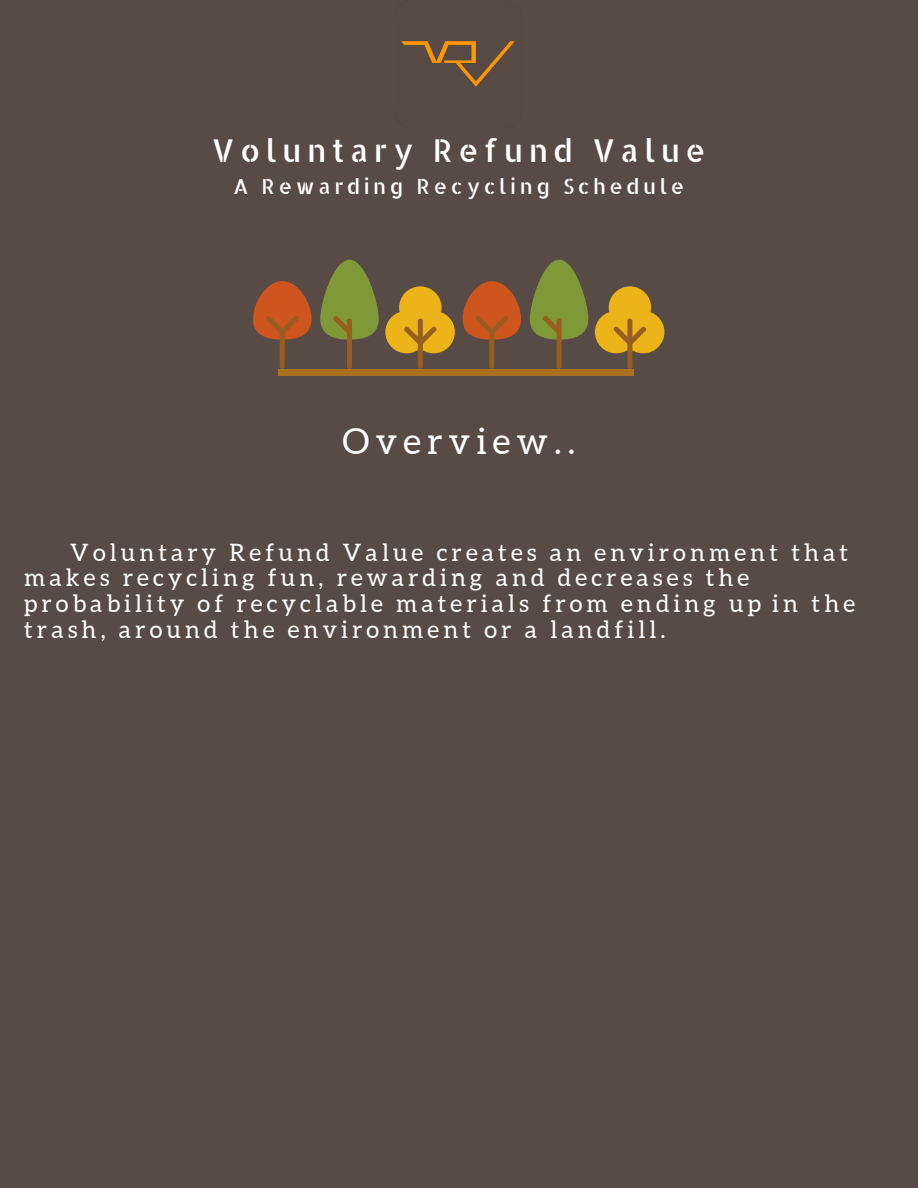
<style>
.page{position:relative;width:918px;height:1188px;background:#584a45}
.page>*{position:absolute;margin:0;border:0;box-sizing:border-box;transform-origin:0 0}
.t1{font:36px "Aleo";letter-spacing:.17em;color:#fff}
.t2{font:31.5px "Allerta Stencil";letter-spacing:.17em;color:#fff}
.t3{font:24px/25.7px "Aleo";letter-spacing:.17em;color:#fff}
.t4{font:21px "Allerta Stencil";letter-spacing:.17em;color:#fff}
</style>
<div class="page">
<img style="left:401px;top:41px;width:114px;height:46px">
<svg style="left:456px;top:573px;width:6px;height:3px"></svg>
<div style="left:278px;top:369px;width:356px;height:7px;background:#aa7122"></div>
<div style="left:399px;top:286px;width:43px;height:43px;background:#edb41a;border-radius:50%"></div>
<div style="left:385px;top:311px;width:43px;height:42px;background:#edb41a;border-radius:50%"></div>
<div style="left:412px;top:311px;width:43px;height:42px;background:#edb41a;border-radius:50%"></div>
<svg style="left:403px;top:318px;width:35px;height:51px"></svg>
<svg style="left:253px;top:281px;width:59px;height:88px"></svg>
<svg style="left:320px;top:260px;width:59px;height:109px"></svg>
<div style="left:609px;top:286px;width:42px;height:43px;background:#edb41a;border-radius:50%"></div>
<div style="left:595px;top:311px;width:42px;height:42px;background:#edb41a;border-radius:50%"></div>
<div style="left:622px;top:311px;width:42px;height:42px;background:#edb41a;border-radius:50%"></div>
<svg style="left:613px;top:318px;width:35px;height:51px"></svg>
<svg style="left:463px;top:281px;width:58px;height:88px"></svg>
<svg style="left:530px;top:260px;width:58px;height:109px"></svg>
<h2 class="t2" style="left:212px;top:130px;width:496px">Voluntary Refund Value</h2>
<p class="t4" style="left:233px;top:173px;width:453px">A Rewarding Recycling Schedule</p>
<h1 class="t1" style="left:343px;top:421px;width:234px">Overview..</h1>
<p class="t3" style="left:24px;top:539px;width:832px;text-indent:46px">Voluntary Refund Value creates an environment that makes recycling fun, rewarding and decreases the probability of recyclable materials from ending up in the trash, around the environment or a landfill.</p>
</div>
